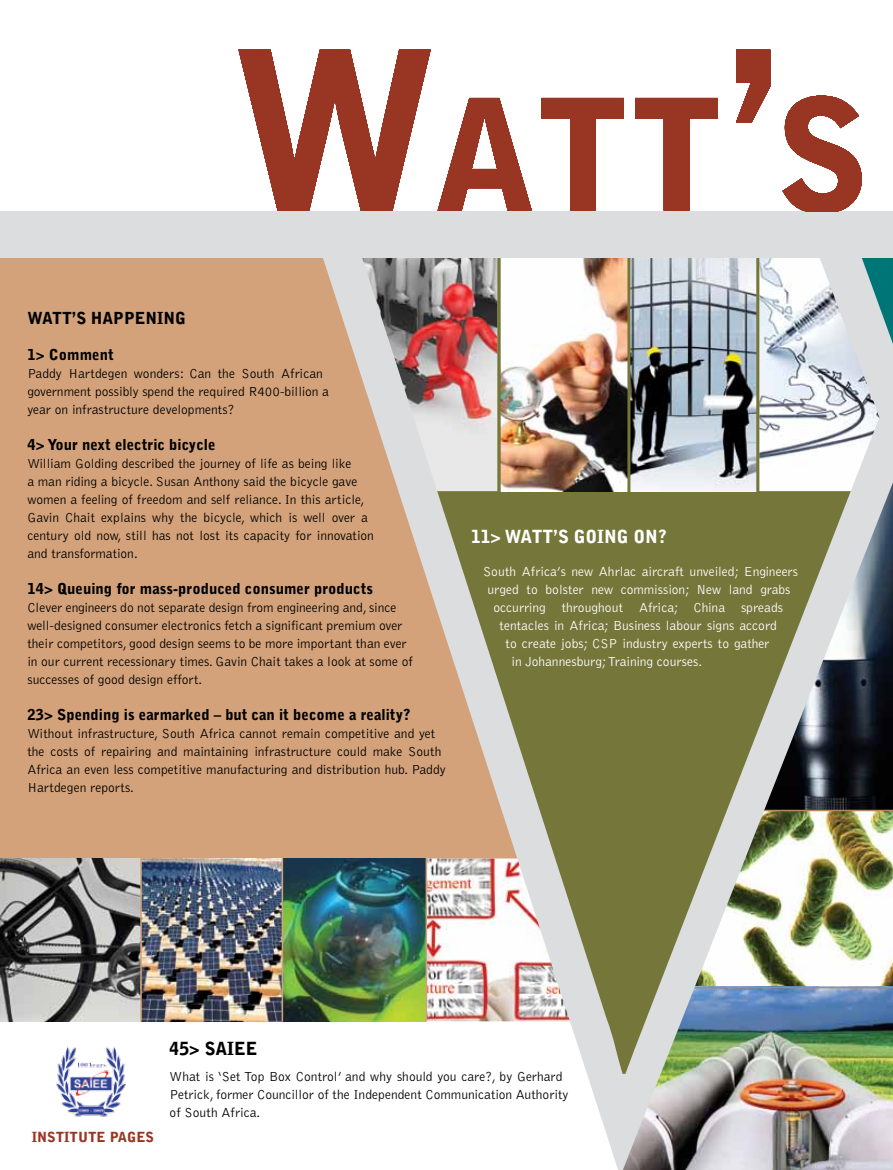
<style>
.page{position:relative;width:893px;height:1170px;background:#fff}
.page>*{position:absolute;margin:0;border:0;box-sizing:border-box;transform-origin:0 0}
.t1{font:900 153.3px "Bell Gothic Std";color:#993623}
.t2{font:900 18px "Bell Gothic Std";color:#fff}
.t3{font:900 18px "Bell Gothic Std";color:#000}
.t4{font:900 16.5px "Bell Gothic Std";color:#000}
.t5{font:900 15px "Bell Gothic Std";color:#000}
.t6{font:900 13.95px "Bell Gothic Std";color:#993623}
.t7{font:300 13.5px/18px "Bell Gothic Std";color:#000}
.t8{font:300 13.5px "Bell Gothic Std";color:#fff}
.s1{font-size:219px}
</style>
<div class="page">
<div style="left:0;top:258px;width:129px;height:600px;background:#d3a27a"></div>
<img style="left:0;top:858px;width:129px;height:163px">
<img style="left:56px;top:1046px;width:70px;height:71px">
<div style="left:0;top:211px;width:893px;height:45px;background:#dcddde"></div>
<div style="left:0;top:212px;width:893px;height:46px;background:#dcddde"></div>
<img style="left:129px;top:258px;width:764px;height:911px">
<h1 class="t1" style="left:231px;top:66px;width:639px"><span class="s1">W</span>ATT<span class="s1">’</span>S</h1>
<p class="t4" style="left:27px;top:308px;width:160px">WATT’S HAPPENIN G</p>
<p class="t5" style="left:27px;top:346px;width:88px">1&gt; Comment</p>
<p class="t7" style="left:27px;top:365px;width:303px">Paddy Hartdegen wonders: Can the South African government possibly spend the required R400-billion a year on infrastructure developments?</p>
<p class="t5" style="left:27px;top:436px;width:190px">4&gt; Your next electric bicycle</p>
<p class="t7" style="left:27px;top:455px;width:348px">William Golding described the journey of life as being like<br>a man riding a bicycle. Susan Anthony said the bicycle gave women a feeling of freedom and self reliance. In this article, Gavin Chait explains why the bicycle, which is well over a century old now, still has not lost its capacity for innovation and transformation.</p>
<p class="t5" style="left:27px;top:580px;width:347px">14&gt; Queuing for mass-produced consumer products</p>
<p class="t7" style="left:27px;top:599px;width:387px">Clever engineers do not separate design from engineering and, since well-designed consumer electronics fetch a significant premium over their competitors, good design seems to be more important than ever in our current recessionary times. Gavin Chait takes a look at some of successes of good design effort.</p>
<p class="t5" style="left:27px;top:706px;width:385px">23&gt; Spending is earmarked – but can it become a reality?</p>
<p class="t7" style="left:27px;top:725px;width:420px">Without infrastructure, South Africa cannot remain competitive and yet the costs of repairing and maintaining infrastructure could make South Africa an even less competitive manufacturing and distribution hub. Paddy Hartdegen reports.</p>
<h2 class="t2" style="left:471px;top:526px;width:197px">11&gt; WATT’S GOIN G ON?</h2>
<p class="t8" style="left:483px;top:564px;width:316px">South Africa’s new Ahrlac aircraft unveiled; Engineers</p>
<p class="t8" style="left:487px;top:582px;width:304px">urged to bolster new commission; New land grabs</p>
<p class="t8" style="left:493px;top:600px;width:291px">occurring throughout Africa; China spreads</p>
<p class="t8" style="left:499px;top:618px;width:279px">tentacles in Africa; Business labour signs accord</p>
<p class="t8" style="left:505px;top:636px;width:266px">to create jobs; CSP industry experts to gather</p>
<p class="t8" style="left:511px;top:654px;width:192px">in Johannesburg; Training courses.</p>
<p class="t6" style="left:32px;top:1128px;width:124px">INSTITUTE PAGES</p>
<h2 class="t3" style="left:170px;top:1037px;width:76px">45&gt; SAIEE</h2>
<p class="t7" style="left:170px;top:1067px;width:400px">What is ‘Set Top Box Control’ and why should you care?, by Gerhard<br>Petrick, former Councillor of the Independent Communication Authority of South Africa.</p>
</div>
